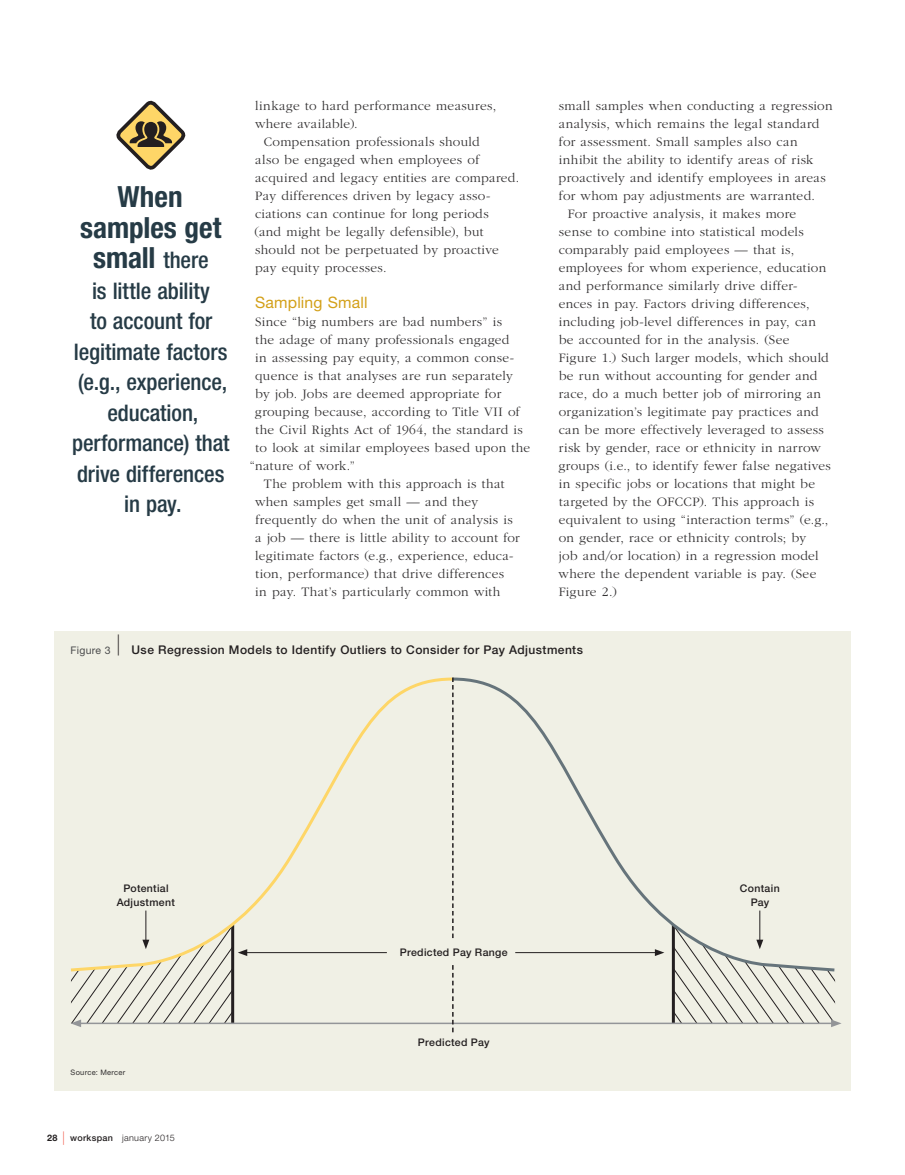
<style>
.page{position:relative;width:905px;height:1175px;background:#fff}
.page>*{position:absolute;margin:0;border:0;box-sizing:border-box;transform-origin:0 0}
.PQ-fpo{font:700 condensed 29.25px/30.5px "Helvetica Neue LT Std";letter-spacing:-.005em;color:#263b46;text-align:center}
.PQ-fpo-2{font:500 condensed 22.8px/30.5px "Helvetica Neue LT Std";letter-spacing:-.005em;color:#263b46;text-align:center}
.BODY-Sub1{font:15.75px "Helvetica Neue LT Std";letter-spacing:.015em;color:#d3a019}
.BODY{font:300 13.35px/18px "ITC Garamond Std";letter-spacing:.025em;color:#312f30}
.BODY-1st_paragraph{font:300 13.35px "ITC Garamond Std";letter-spacing:.025em;color:#312f30}
.Figure-Title{font:500 12px "Helvetica Neue LT Std";letter-spacing:.035em;color:#231f20}
.t1{font:500 10.5px/13.5px "Helvetica Neue LT Std";letter-spacing:.03em;color:#231f20;text-align:center}
.t2{font:300 9px "Helvetica Neue LT Std";letter-spacing:.035em;color:#231f20}
.Figure-Source{font:7.5px "Helvetica Neue LT Std";letter-spacing:.035em;color:#312f30}
.s1{font-weight:400;font-size:10.5px;color:#4b4c4d}
.s2{font-weight:500;font-size:22.8px}
.s3{font-weight:700}
.s4{font-weight:100;font-size:13.5px;color:#ef4633}
.s5{font-weight:500}
</style>
<div class="page">
<div style="left:54px;top:632px;width:796px;height:459px;background:#f0f0e5"></div>
<hr style="left:672px;top:924px;width:3px;height:99px;background:#231f20">
<svg style="left:70px;top:677px;width:379px;height:293px"></svg>
<svg style="left:449px;top:677px;width:312px;height:296px"></svg>
<hr style="left:79px;top:1022px;width:754px;height:2px;background:#939598">
<hr style="left:515px;top:952px;width:142px;height:1px;background:#231f20">
<svg style="left:655px;top:949px;width:9px;height:7px"></svg>
<hr style="left:245px;top:952px;width:142px;height:1px;background:#231f20">
<hr style="left:145px;top:910px;width:1px;height:32px;background:#231f20">
<svg style="left:71px;top:926px;width:176px;height:101px"></svg>
<hr style="left:759px;top:910px;width:1px;height:32px;background:#231f20">
<svg style="left:673px;top:926px;width:168px;height:101px"></svg>
<svg style="left:452px;top:677px;width:1px;height:261px"></svg>
<svg style="left:452px;top:965px;width:1px;height:67px"></svg>
<svg style="left:116px;top:100px;width:70px;height:70px"></svg>
<p class="BODY" style="left:558px;top:97px;width:275px">small samples when conducting a regression analysis, which remains the legal standard for assessment. Small samples also can inhibit the ability to identify areas of risk proactively and identify employees in areas for whom pay adjustments are warranted.</p>
<p class="BODY" style="left:558px;top:205px;width:274px;text-indent:9px">For proactive analysis, it makes more sense to combine into statistical models comparably paid employees — that is, employees for whom experience, education and performance similarly drive differ&shy;ences in pay. Factors driving differences, including job-level differences in pay, can be accounted for in the analysis. (See<br>Figure 1.) Such larger models, which should be run without accounting for gender and race, do a much better job of mirroring an organization’s legitimate pay practices and can be more effectively leveraged to assess risk by gender, race or ethnicity in narrow groups (i.e., to identify fewer false negatives in specific jobs or locations that might be targeted by the OFCCP). This approach is equivalent to using “interaction terms” (e.g., on gender, race or ethnicity controls; by<br>job and/or location) in a regression model where the dependent variable is pay. (See Figure 2.)</p>
<p class="Figure-Title" style="left:71px;top:642px;width:514px"><span class="s1">Figure 3</span> <sup>|</sup> Use Regression Models to Identify Outliers to Consider for Pay Adjustments</p>
<p class="BODY" style="left:255px;top:97px;width:243px">linkage to hard performance measures, where available).</p>
<p class="BODY" style="left:255px;top:133px;width:266px;text-indent:9px">Compensation professionals should<br>also be engaged when employees of acquired and legacy entities are compared.<br>Pay differences driven by legacy asso&shy;ciations can continue for long periods<br>(and might be legally defensible), but should not be perpetuated by proactive pay equity processes.</p>
<p class="BODY-Sub1" style="left:255px;top:293px;width:114px">Sampling Small</p>
<p class="BODY-1st_paragraph" style="left:255px;top:314px;width:248px">Since “big numbers are bad numbers” is</p>
<p class="BODY-1st_paragraph" style="left:255px;top:332px;width:255px">the adage of many professionals engaged</p>
<p class="BODY-1st_paragraph" style="left:255px;top:350px;width:260px">in assessing pay equity, a common conse-</p>
<p class="BODY-1st_paragraph" style="left:255px;top:368px;width:259px">quence is that analyses are run separately</p>
<p class="BODY-1st_paragraph" style="left:255px;top:386px;width:247px">by job. Jobs are deemed appropriate for</p>
<p class="BODY-1st_paragraph" style="left:255px;top:404px;width:266px">grouping because, according to Title VII of</p>
<p class="BODY-1st_paragraph" style="left:255px;top:422px;width:269px">the Civil Rights Act of 1964, the standard is</p>
<p class="BODY-1st_paragraph" style="left:255px;top:440px;width:276px">to look at similar employees based upon the</p>
<p class="BODY-1st_paragraph" style="left:250px;top:458px;width:106px">“nature of work.”</p>
<p class="BODY" style="left:255px;top:475px;width:266px;text-indent:9px">The problem with this approach is that when samples get small — and they frequently do when the unit of analysis is a job — there is little ability to account for legitimate factors (e.g., experience, educa&shy;tion, performance) that drive differences<br>in pay. That’s particularly common with</p>
<p class="PQ-fpo" style="left:80px;top:181px;width:143px">When samples get small <span class="s2">there</span></p>
<p class="PQ-fpo-2" style="left:72px;top:275px;width:159px">is little ability<br>to account for legitimate factors (e.g., experience, education, performance) that drive differences in pay.</p>
<p class="t1" style="left:117px;top:881px;width:60px">Potential<br>Adjustment</p>
<p class="t1" style="left:740px;top:881px;width:41px">Contain<br>Pay</p>
<p class="t1" style="left:400px;top:945px;width:109px">Predicted Pay Range</p>
<p class="Figure-Source" style="left:71px;top:1068px;width:56px">Source: Mercer</p>
<p class="t2" style="left:47px;top:1132px;width:129px"><span class="s3">28</span> <span class="s4">|</span> <span class="s5">workspan</span> january 2015</p>
<p class="t1" style="left:418px;top:1035px;width:73px">Predicted Pay</p>
</div>
